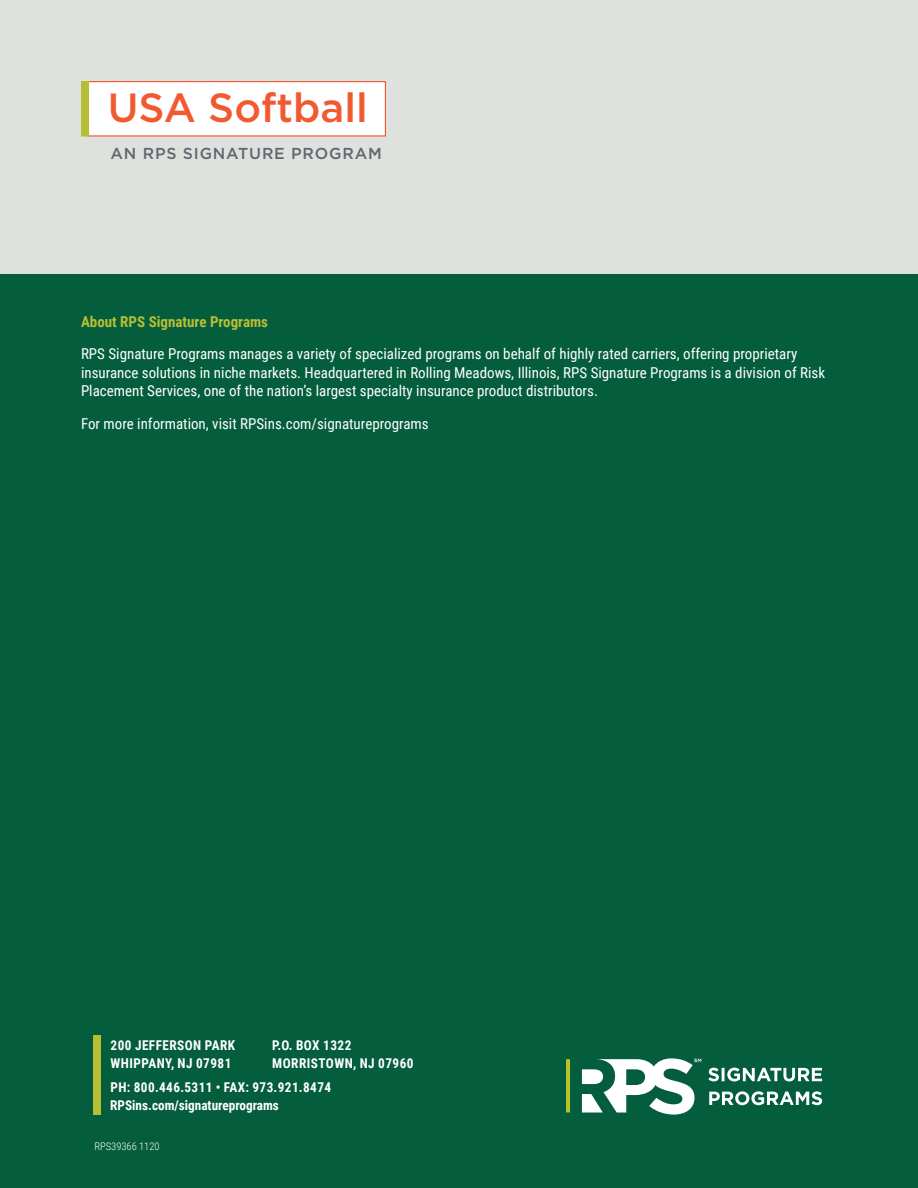
<style>
.page{position:relative;width:918px;height:1188px;background:#fff}
.page>*{position:absolute;margin:0;border:0;box-sizing:border-box;transform-origin:0 0}
.t1{font:500 40.65px "Gotham";color:#f15a31}
.t2{font:500 15.9px "Gotham";letter-spacing:.05em;color:#626770}
.t3{font:15px/18.8px "Roboto Condensed";color:#fff}
.t4{font:700 15px "Roboto Condensed";color:#b7be34}
.t5{font:700 13.5px/24.8px "Roboto Condensed";letter-spacing:.035em;color:#fff}
.t6{font:700 13.5px "Roboto Condensed";color:#fff}
.t7{font:300 10.5px "Roboto Condensed";color:#fff}
</style>
<div class="page">
<div style="left:0;top:0;width:918px;height:275px;background:#dfe1df"></div>
<div style="left:0;top:275px;width:918px;height:913px;background:#045d3c"></div>
<div style="left:93px;top:1035px;width:7px;height:80px;background:#b7be34"></div>
<svg style="left:566px;top:1059px;width:4px;height:54px"></svg>
<svg style="left:708px;top:1068px;width:114px;height:13px"></svg>
<svg style="left:709px;top:1091px;width:113px;height:14px"></svg>
<svg style="left:582px;top:1058px;width:119px;height:57px"></svg>
<div style="left:88px;top:82px;width:297px;height:54px;background:#fff"></div>
<div style="left:88px;top:81px;width:298px;height:56px;border:1px solid #f15a31"></div>
<div style="left:82px;top:82px;width:6px;height:54px;background:#b7be34"></div>
<div style="left:81px;top:81px;width:8px;height:56px;border:1px solid #b7be34"></div>
<h1 class="t1" style="left:108px;top:81px;width:261px">USA Softball</h1>
<p class="t2" style="left:111px;top:143px;width:273px">AN RPS SIGNATURE PROGRAM</p>
<p class="t4" style="left:81px;top:311px;width:189px">About RPS Signature Programs</p>
<p class="t3" style="left:81px;top:344px;width:746px">RPS Signature Programs manages a variety of specialized programs on behalf of highly rated carriers, offering proprietary insurance solutions in niche markets. Headquartered in Rolling Meadows, Illinois, RPS Signature Programs is a division of Risk<br>Placement Services, one of the nation’s largest specialty insurance product distributors.</p>
<p class="t3" style="left:81px;top:413px;width:349px">For more information, visit RPSins.com/signatureprograms</p>
<p class="t5" style="left:111px;top:1032px;width:126px">200 JEFFERSON PARK</p>
<p class="t5" style="left:272px;top:1032px;width:81px">P.O. BOX 1322</p>
<p class="t5" style="left:111px;top:1050px;width:122px">WHIPPANY, NJ 07981</p>
<p class="t5" style="left:111px;top:1050px;width:304px;text-indent:162px">MORRISTOWN, NJ 07960<br>PH: 800.446.5311 • FAX: 973.921.8474</p>
<p class="t6" style="left:110px;top:1096px;width:170px">RPSins.com/signatureprograms</p>
<p class="t7" style="left:94px;top:1139px;width:67px">RPS39366 1120</p>
</div>
